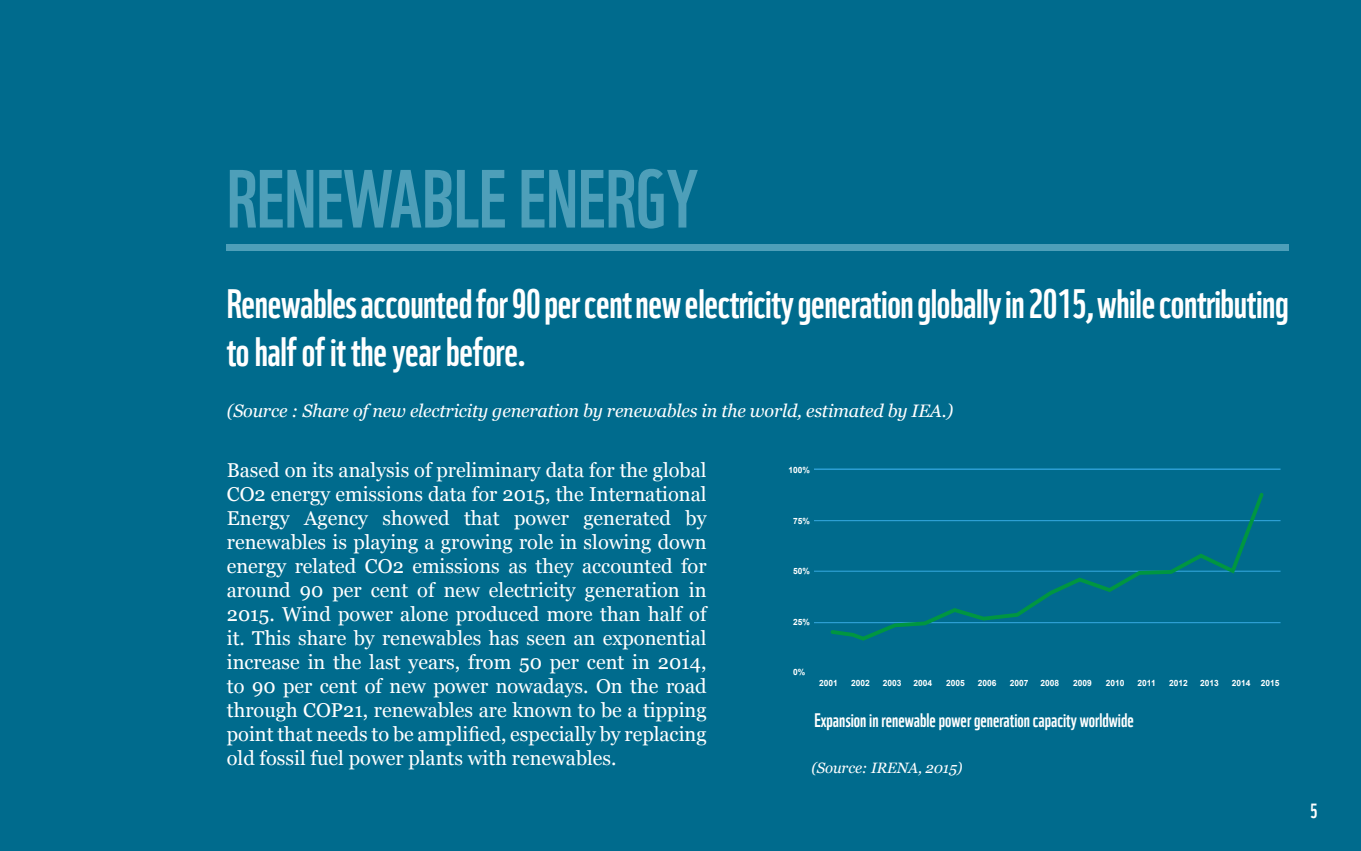
<style>
.page{position:relative;width:1361px;height:851px;background:#fff}
.page>*{position:absolute;margin:0;border:0;box-sizing:border-box;transform-origin:0 0}
.t1{font:80px "WWF";color:#4e9fb9}
.t2{font:40px/48px "WWF";letter-spacing:-.01em;color:#fff}
.t3{font:20px/24px "Georgia";color:#fff;text-align:justify}
.t4{font:20px "WWF";color:#fff}
.t5{font:19px "WWF";color:#fff}
.t6{font:italic 18px "Georgia";letter-spacing:-.01em;color:#fff}
.t7{font:italic 15px "Georgia";letter-spacing:-.01em;color:#fff}
.t8{font:700 8.6px "Arial";color:#fff}
</style>
<div class="page">
<div style="left:0;top:0;width:1361px;height:850px;background:#006b8d"></div>
<hr style="left:814px;top:468px;width:466px;height:1px;background:#36a9e1">
<hr style="left:814px;top:520px;width:466px;height:1px;background:#36a9e1">
<hr style="left:814px;top:570px;width:466px;height:1px;background:#36a9e1">
<hr style="left:814px;top:622px;width:466px;height:1px;background:#36a9e1">
<svg style="left:828px;top:493px;width:438px;height:148px"></svg>
<div style="left:227px;top:244px;width:1062px;height:6px;background:#4e9fb9"></div>
<h1 class="t1" style="left:227px;top:136px;width:473px">RENEWABLE ENERGY</h1>
<h2 class="t2" style="left:227px;top:276px;width:1063px">Renewables accounted for 90 per cent new electricity generation globally in 2015, while contributing to half of it the year before.</h2>
<p class="t6" style="left:227px;top:399px;width:728px">(Source : Share of new electricity generation by renewables in the world, estimated by IEA.)</p>
<p class="t3" style="left:227px;top:458px;width:481px">Based on its analysis of preliminary data for the global CO2 energy emissions data for 2015, the International Energy Agency showed that power generated by renewables is playing a growing role in slowing down energy related CO2 emissions as they accounted for around 90 per cent of new electricity generation in 2015. Wind power alone produced more than half of it. This share by renewables has seen an exponential increase in the last years, from 50 per cent in 2014, to 90 per cent of new power nowadays. On the road through COP21, renewables are known to be a tipping point that needs to be amplified, especially by replacing old fossil fuel power plants with renewables.</p>
<p class="t8" style="left:788px;top:464px;width:23px">100%</p>
<p class="t8" style="left:793px;top:515px;width:18px">75%</p>
<p class="t8" style="left:793px;top:565px;width:18px">50%</p>
<p class="t8" style="left:793px;top:616px;width:18px">25%</p>
<p class="t8" style="left:793px;top:666px;width:14px">0%</p>
<p class="t8" style="left:819px;top:676px;width:20px">2001</p>
<p class="t8" style="left:851px;top:676px;width:20px">2002</p>
<p class="t8" style="left:883px;top:676px;width:20px">2003</p>
<p class="t8" style="left:913px;top:676px;width:20px">2004</p>
<p class="t8" style="left:946px;top:676px;width:20px">2005</p>
<p class="t8" style="left:978px;top:676px;width:20px">2006</p>
<p class="t8" style="left:1009px;top:676px;width:20px">2007</p>
<p class="t8" style="left:1040px;top:676px;width:20px">2008</p>
<p class="t8" style="left:1073px;top:676px;width:20px">2009</p>
<p class="t8" style="left:1105px;top:676px;width:20px">2010</p>
<p class="t8" style="left:1137px;top:676px;width:20px">2011</p>
<p class="t8" style="left:1169px;top:676px;width:20px">2012</p>
<p class="t8" style="left:1200px;top:676px;width:20px">2013</p>
<p class="t8" style="left:1231px;top:676px;width:49px">2014 2015</p>
<p class="t5" style="left:814px;top:705px;width:321px">Expansion in renewable power generation capacity worldwide</p>
<p class="t7" style="left:811px;top:758px;width:152px">(Source: IRENA, 2015)</p>
<p class="t4" style="left:1310px;top:795px;width:9px">5</p>
</div>
